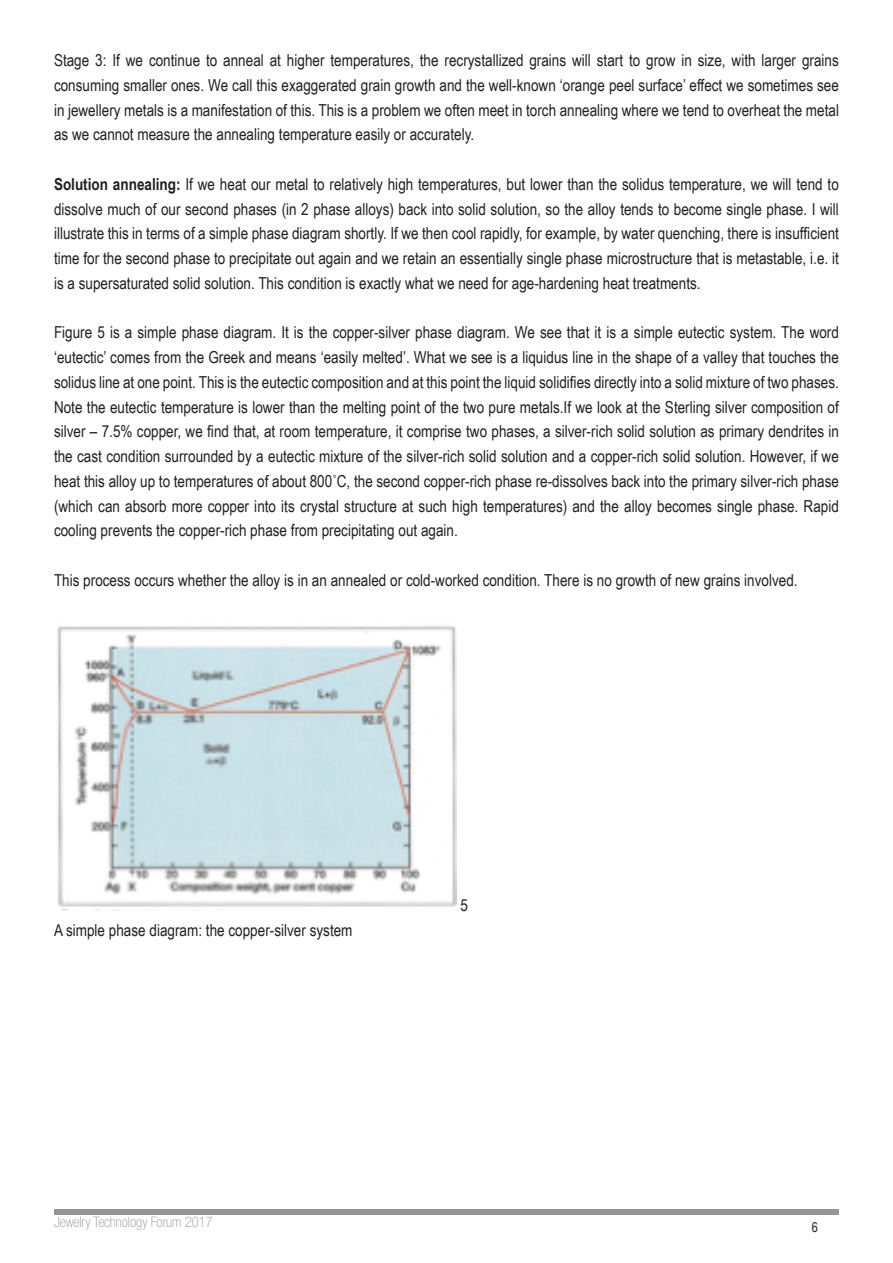
<style>
.page{position:relative;width:893px;height:1263px;background:#fff}
.page>*{position:absolute;margin:0;border:0;box-sizing:border-box;transform-origin:0 0}
.t1{font:16.5px/24.8px "Arial Narrow";color:#231f20;text-align:justify}
.t2{font:100 condensed 14.55px "Helvetica Neue LT Std";color:#939598}
.t3{font:13.5px "Arial Narrow";color:#231f20}
.s1{font-weight:700}
</style>
<div class="page">
<hr style="left:54px;top:1209px;width:785px;height:3px;background:#939598">
<hr style="left:54px;top:1213px;width:785px;height:1px;background:#939598">
<img style="left:57px;top:626px;width:400px;height:285px">
<p class="t1" style="left:54px;top:47px;width:786px">Stage 3: If we continue to anneal at higher temperatures, the recrystallized grains will start to grow in size, with larger grains consuming smaller ones. We call this exaggerated grain growth and the well-known ‘orange peel surface’ effect we sometimes see in jewellery metals is a manifestation of this. This is a problem we often meet in torch annealing where we tend to overheat the metal as we cannot measure the annealing temperature easily or accurately.</p>
<p class="t1" style="left:54px;top:171px;width:786px"><span class="s1">Solution annealing:</span> If we heat our metal to relatively high temperatures, but lower than the solidus temperature, we will tend to dissolve much of our second phases (in 2 phase alloys) back into solid solution, so the alloy tends to become single phase. I will illustrate this in terms of a simple phase diagram shortly. If we then cool rapidly, for example, by water quenching, there is insufficient time for the second phase to precipitate out again and we retain an essentially single phase microstructure that is metastable, i.e. it is a supersaturated solid solution. This condition is exactly what we need for age-hardening heat treatments.</p>
<p class="t1" style="left:54px;top:319px;width:786px">Figure 5 is a simple phase diagram. It is the copper-silver phase diagram. We see that it is a simple eutectic system. The word ‘eutectic’ comes from the Greek and means ‘easily melted’. What we see is a liquidus line in the shape of a valley that touches the solidus line at one point. This is the eutectic composition and at this point the liquid solidifies directly into a solid mixture of two phases.<br>Note the eutectic temperature is lower than the melting point of the two pure metals.If we look at the Sterling silver composition of silver – 7.5% copper, we find that, at room temperature, it comprise two phases, a silver-rich solid solution as primary dendrites in the cast condition surrounded by a eutectic mixture of the silver-rich solid solution and a copper-rich solid solution. However, if we heat this alloy up to temperatures of about 800˚C, the second copper-rich phase re-dissolves back into the primary silver-rich phase (which can absorb more copper into its crystal structure at such high temperatures) and the alloy becomes single phase. Rapid cooling prevents the copper-rich phase from precipitating out again.</p>
<p class="t1" style="left:54px;top:567px;width:745px">This process occurs whether the alloy is in an annealed or cold-worked condition. There is no growth of new grains involved.</p>
<p class="t1" style="left:54px;top:917px;width:300px">A simple phase diagram: the copper-silver system</p>
<p class="t1" style="left:460px;top:892px;width:9px">5</p>
<p class="t2" style="left:54px;top:1214px;width:160px">Jewelry Technology Forum 2017</p>
<p class="t3" style="left:812px;top:1217px;width:8px">6</p>
</div>
